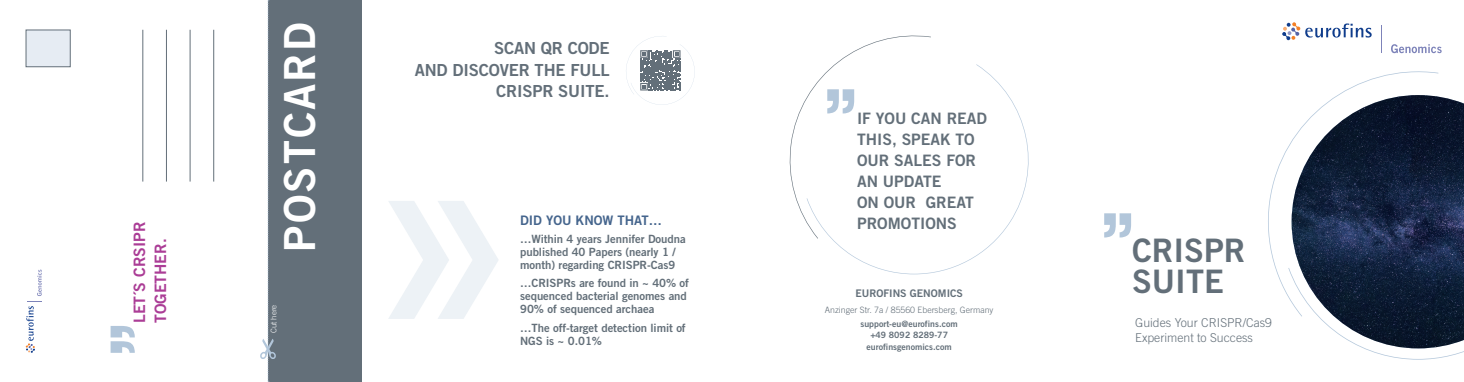
<style>
.page{position:relative;width:1464px;height:382px;background:#fff}
.page>*{position:absolute;margin:0;border:0;box-sizing:border-box;transform-origin:0 0}
.t1{font:42.88px "Trade Gothic Bold Two";letter-spacing:.05em;color:#fff}
.t2{font:32.38px/31.5px "Trade Gothic Bold Two";color:#636f79}
.t3{font:16.62px/21.9px "Trade Gothic Bold Two";letter-spacing:-.01em;color:#636f79;text-align:right}
.t4{font:15.75px/21px "Trade Gothic Bold Two";color:#636f79}
.t5{font:15.75px/21px "Trade Gothic Bold Two";color:#ab3d96}
.t6{font:13.12px "Trade Gothic Bold Two";color:#45658d}
.t7{font:300 12.25px/14.9px "Trade Gothic";color:#636f79}
.t8{font:11.38px/13.1px "Trade Gothic Bold Two";letter-spacing:-.005em;color:#636f79}
.t9{font:10.5px "Trade Gothic Bold Two";color:#636f79}
.t10{font:8.75px/11.4px "Trade Gothic Bold Two";color:#636f79;text-align:center}
.t11{font:300 8.75px "Trade Gothic";color:#636f79}
.t12{font:300 7.88px "Trade Gothic";color:#fff}
</style>
<div class="page">
<div style="left:268px;top:0;width:94px;height:382px;background:#636f79"></div>
<svg style="left:1301px;top:106px;width:162px;height:254px"></svg>
<svg style="left:1268px;top:71px;width:170px;height:245px"></svg>
<svg style="left:832px;top:64px;width:197px;height:210px"></svg>
<svg style="left:789px;top:35px;width:142px;height:204px"></svg>
<svg style="left:26px;top:270px;width:16px;height:83px"></svg>
<svg style="left:1282px;top:22px;width:89px;height:18px"></svg>
<svg style="left:1391px;top:44px;width:50px;height:9px"></svg>
<svg style="left:260px;top:0;width:16px;height:382px"></svg>
<div style="left:26px;top:30px;width:44px;height:37px;background:#e6ecf3"></div>
<svg style="left:827px;top:89px;width:27px;height:24px"></svg>
<svg style="left:111px;top:326px;width:24px;height:27px"></svg>
<svg style="left:1104px;top:213px;width:27px;height:25px"></svg>
<hr style="left:143px;top:30px;width:1px;height:152px;background:#636f79">
<hr style="left:166px;top:30px;width:1px;height:152px;background:#636f79">
<hr style="left:190px;top:30px;width:1px;height:152px;background:#636f79">
<hr style="left:213px;top:30px;width:1px;height:152px;background:#636f79">
<svg style="left:388px;top:201px;width:110px;height:118px"></svg>
<svg style="left:626px;top:36px;width:69px;height:69px"></svg>
<h3 class="t5" style="left:129px;top:323px;width:103px;rotate:-90deg">LET´S CRSIPR<br>TOGETHER.</h3>
<h1 class="t1" style="left:273px;top:252px;width:231px;rotate:-90deg">POSTCARD</h1>
<p class="t12" style="left:269px;top:333px;width:30px;rotate:-90deg">Cut here</p>
<h3 class="t3" style="left:415px;top:36px;width:196px">SCAN QR CODE<br>AND DISCOVER THE FULL<br>CRISPR SUITE.</h3>
<p class="t6" style="left:520px;top:212px;width:143px">DID YOU KNOW THAT…</p>
<p class="t8" style="left:520px;top:232px;width:167px">…Within 4 years Jennifer Doudna published 40 Papers (nearly 1 / month) regarding CRISPR-Cas9</p>
<p class="t8" style="left:520px;top:276px;width:170px">…CRISPRs are found in ~ 40% of sequenced bacterial genomes and<br>90% of sequenced archaea</p>
<p class="t8" style="left:520px;top:321px;width:167px">…The off-target detection limit of<br>NGS is ~ 0.01%</p>
<h3 class="t4" style="left:857px;top:108px;width:131px">IF YOU CAN READ<br>THIS, SPEAK TO<br>OUR SALES FOR<br>AN UPDATE<br>ON OUR GREAT<br>PROMOTIONS</h3>
<p class="t9" style="left:855px;top:286px;width:109px">EUROFINS GENOMICS</p>
<p class="t11" style="left:825px;top:305px;width:170px">Anzinger Str. 7a / 85560 Ebersberg, Germany</p>
<p class="t10" style="left:860px;top:318px;width:99px">support-eu@eurofins.com +49 8092 8289-77 eurofinsgenomics.com</p>
<h2 class="t2" style="left:1132px;top:234px;width:115px">CRISPR<br>SUITE</h2>
<p class="t7" style="left:1135px;top:315px;width:138px">Guides Your CRISPR/Cas9<br>Experiment to Success</p>
</div>
